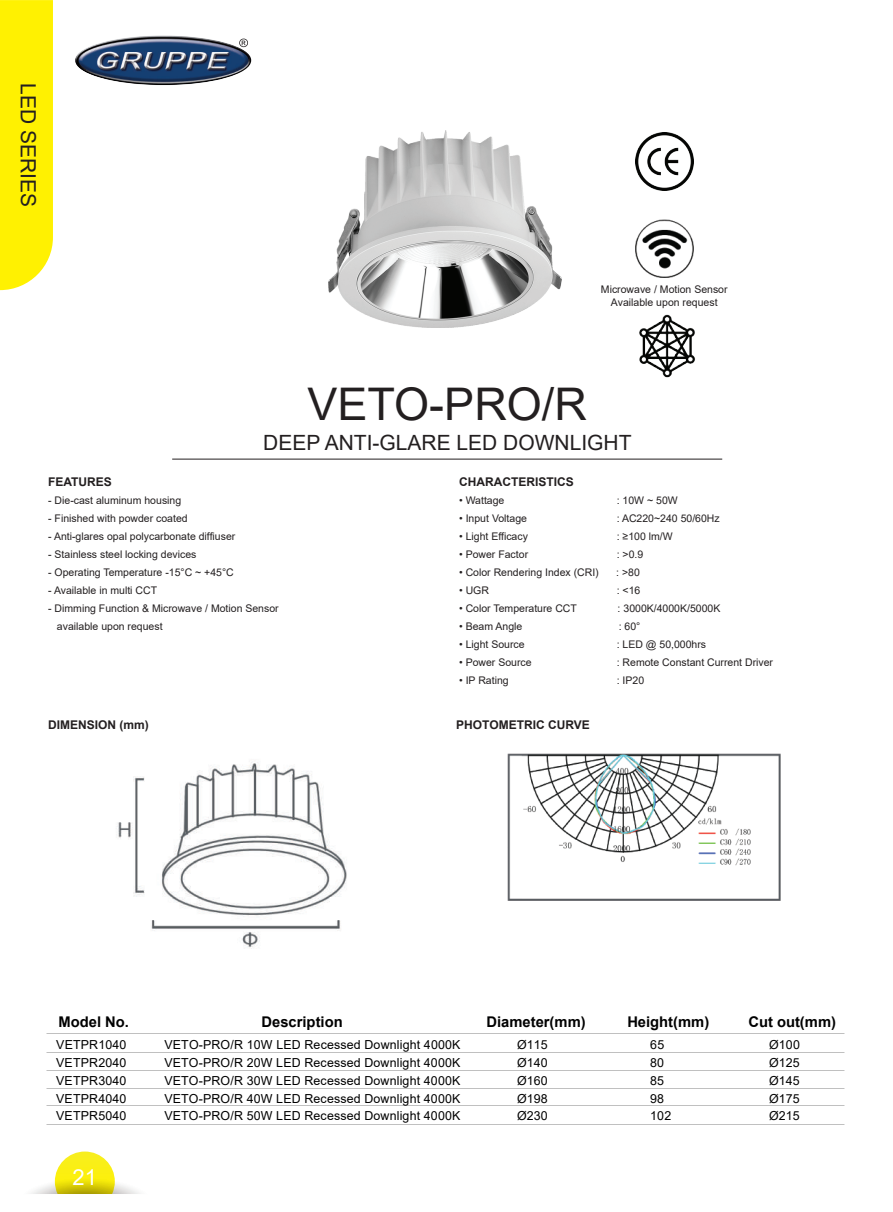
<style>
.page{position:relative;width:893px;height:1212px;background:#fff}
.page>*{position:absolute;margin:0;border:0;box-sizing:border-box;transform-origin:0 0}
.t1{font:45px "Arial";color:#231f20}
.t2{font:22.05px "Arial";color:#fff}
.t3{font:21px "Arial";color:#231f20}
.t4{font:700 14.7px "Arial";color:#000001}
.t5{font:12.45px "Arial";letter-spacing:.01em;color:#000001}
.t6{font:700 12px "Arial";color:#231f20}
.t7{font:10.5px/18px "Arial";color:#231f20}
</style>
<div class="page">
<svg style="left:31px;top:1151px;width:109px;height:43px"></svg>
<hr style="left:172px;top:459px;width:550px;height:1px;background:#231f20">
<img style="left:328px;top:130px;width:233px;height:197px">
<img style="left:117px;top:762px;width:230px;height:187px">
<img style="left:639px;top:314px;width:56px;height:64px">
<img style="left:635px;top:219px;width:58px;height:58px">
<img style="left:635px;top:132px;width:58px;height:58px">
<img style="left:75px;top:35px;width:176px;height:50px">
<div style="left:0;top:0;width:53px;height:290px;background:#fff101"></div>
<img style="left:507px;top:753px;width:274px;height:147px">
<h3 class="t3" style="left:43px;top:83px;width:125px;rotate:90deg">LED SERIES</h3>
<p class="t7" style="left:601px;top:283px;width:128px;line-height:12.6px;text-align:center">Microwave / Motion Sensor<br>Available upon request</p>
<h1 class="t1" style="left:308px;top:374px;width:281px">VETO-PRO/R</h1>
<h3 class="t3" style="left:263px;top:429px;width:370px">DEEP ANTI-GLARE LED DOWNLIGHT</h3>
<p class="t6" style="left:48px;top:474px;width:65px">FEATURES</p>
<p class="t7" style="left:48px;top:492px;width:135px">- Die-cast aluminum housing</p>
<p class="t7" style="left:48px;top:510px;width:141px">- Finished with powder coated</p>
<p class="t7" style="left:48px;top:528px;width:189px">- Anti-glares opal polycarbonate diffiuser</p>
<p class="t7" style="left:48px;top:546px;width:150px">- Stainless steel locking devices</p>
<p class="t7" style="left:48px;top:564px;width:187px">- Operating Temperature -15°C ~ +45°C</p>
<p class="t7" style="left:48px;top:582px;width:110px">- Available in multi CCT</p>
<p class="t7" style="left:57px;top:600px;width:223px;text-indent:-9px">- Dimming Function &amp; Microwave / Motion Sensor available upon request</p>
<p class="t6" style="left:459px;top:474px;width:116px">CHARACTERISTICS</p>
<p class="t7" style="left:459px;top:491px;width:47px">• Wattage</p>
<p class="t7" style="left:617px;top:491px;width:62px">: 10W ~ 50W</p>
<p class="t7" style="left:459px;top:509px;width:69px">• Input Voltage</p>
<p class="t7" style="left:617px;top:509px;width:105px">: AC220~240 50/60Hz</p>
<p class="t7" style="left:459px;top:527px;width:70px">• Light Efficacy</p>
<p class="t7" style="left:617px;top:527px;width:57px">: ≥100 lm/W</p>
<p class="t7" style="left:459px;top:545px;width:71px">• Power Factor</p>
<p class="t7" style="left:617px;top:545px;width:28px">: &gt;0.9</p>
<p class="t7" style="left:459px;top:563px;width:141px">• Color Rendering Index (CRI)</p>
<p class="t7" style="left:616px;top:563px;width:25px">: &gt;80</p>
<p class="t7" style="left:459px;top:581px;width:31px">• UGR</p>
<p class="t7" style="left:617px;top:581px;width:25px">: &lt;16</p>
<p class="t7" style="left:459px;top:599px;width:119px">• Color Temperature CCT</p>
<p class="t7" style="left:618px;top:599px;width:104px">: 3000K/4000K/5000K</p>
<p class="t7" style="left:459px;top:617px;width:65px">• Beam Angle</p>
<p class="t7" style="left:619px;top:617px;width:23px">: 60°</p>
<p class="t7" style="left:459px;top:635px;width:67px">• Light Source</p>
<p class="t7" style="left:617px;top:635px;width:91px">: LED @ 50,000hrs</p>
<p class="t7" style="left:459px;top:653px;width:74px">• Power Source</p>
<p class="t7" style="left:617px;top:653px;width:158px">: Remote Constant Current Driver</p>
<p class="t7" style="left:459px;top:671px;width:51px">• IP Rating</p>
<p class="t7" style="left:617px;top:671px;width:29px">: IP20</p>
<p class="t6" style="left:48px;top:716px;width:102px">DIMENSION (mm)</p>
<p class="t6" style="left:456px;top:716px;width:135px">PHOTOMETRIC CURVE</p>
<h3 class="t4" style="left:59px;top:1012px;width:72px">Model No.</h3>
<h3 class="t4" style="left:262px;top:1012px;width:83px">Description</h3>
<h3 class="t4" style="left:487px;top:1012px;width:101px">Diameter(mm)</h3>
<h3 class="t4" style="left:627px;top:1012px;width:83px">Height(mm)</h3>
<h3 class="t4" style="left:748px;top:1012px;width:89px">Cut out(mm)</h3>
<p class="t5" style="left:56px;top:1036px;width:72px">VETPR1040</p>
<p class="t5" style="left:164px;top:1036px;width:298px">VETO-PRO/R 10W LED Recessed Downlight 4000K</p>
<p class="t5" style="left:517px;top:1036px;width:32px">Ø115</p>
<p class="t5" style="left:650px;top:1036px;width:15px">65</p>
<p class="t5" style="left:769px;top:1036px;width:32px">Ø100</p>
<p class="t5" style="left:56px;top:1054px;width:72px">VETPR2040</p>
<p class="t5" style="left:164px;top:1054px;width:298px">VETO-PRO/R 20W LED Recessed Downlight 4000K</p>
<p class="t5" style="left:517px;top:1054px;width:32px">Ø140</p>
<p class="t5" style="left:650px;top:1054px;width:15px">80</p>
<p class="t5" style="left:769px;top:1054px;width:32px">Ø125</p>
<p class="t5" style="left:56px;top:1072px;width:72px">VETPR3040</p>
<p class="t5" style="left:164px;top:1072px;width:298px">VETO-PRO/R 30W LED Recessed Downlight 4000K</p>
<p class="t5" style="left:517px;top:1072px;width:32px">Ø160</p>
<p class="t5" style="left:650px;top:1072px;width:15px">85</p>
<p class="t5" style="left:769px;top:1072px;width:32px">Ø145</p>
<p class="t5" style="left:56px;top:1090px;width:72px">VETPR4040</p>
<p class="t5" style="left:164px;top:1090px;width:298px">VETO-PRO/R 40W LED Recessed Downlight 4000K</p>
<p class="t5" style="left:517px;top:1090px;width:32px">Ø198</p>
<p class="t5" style="left:650px;top:1090px;width:15px">98</p>
<p class="t5" style="left:769px;top:1090px;width:32px">Ø175</p>
<p class="t5" style="left:56px;top:1107px;width:72px">VETPR5040</p>
<p class="t5" style="left:164px;top:1107px;width:298px">VETO-PRO/R 50W LED Recessed Downlight 4000K</p>
<p class="t5" style="left:517px;top:1107px;width:32px">Ø230</p>
<p class="t5" style="left:650px;top:1107px;width:23px">102</p>
<p class="t5" style="left:769px;top:1107px;width:32px">Ø215</p>
<h2 class="t2" style="left:73px;top:1162px;width:26px">21</h2>
</div>
